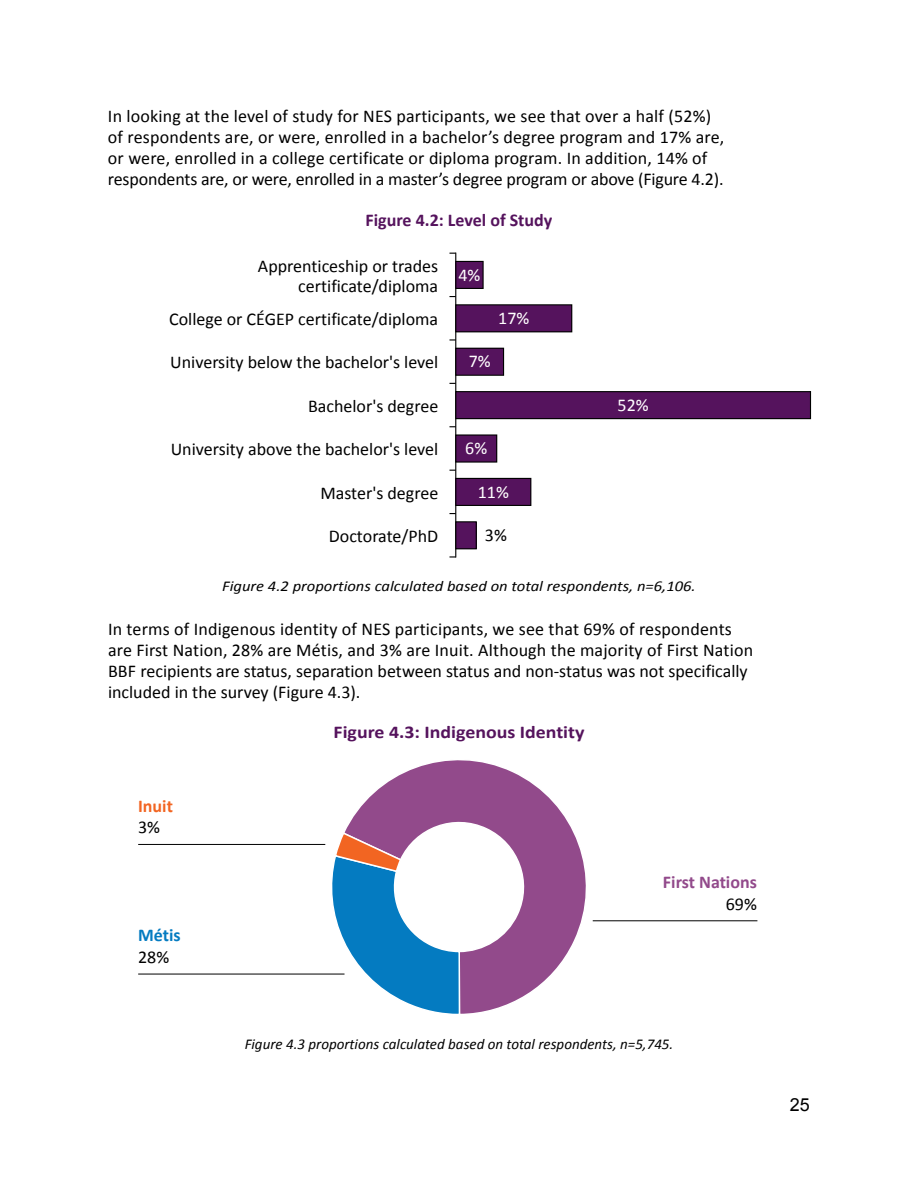
<style>
.page{position:relative;width:918px;height:1188px;background:#fff}
.page>*{position:absolute;margin:0;border:0;box-sizing:border-box;transform-origin:0 0}
.t1{font:18px/21px "Calibri";color:#000}
.t2{font:700 18px "Calibri";color:#55135d;scale:1.11 1}
.t3{font:700 18px "Calibri";color:#55135d}
.t4{font:18px "Calibri";color:#fff}
.t5{font:700 18px "Calibri";color:#924a8b}
.t6{font:700 18px "Calibri";color:#f26522}
.t7{font:700 18px "Calibri";color:#047bc1}
.t8{font:18px "Arial";color:#000}
.t9{font:italic 15px "Calibri";color:#000;scale:1.11 1}
.t10{font:italic 15px "Calibri";color:#000}
</style>
<div class="page">
<hr style="left:138px;top:844px;width:187px;height:1px;background:#000">
<hr style="left:138px;top:974px;width:207px;height:1px;background:#000">
<hr style="left:593px;top:920px;width:164px;height:1px;background:#000">
<svg style="left:345px;top:760px;width:261px;height:254px"></svg>
<svg style="left:321px;top:831px;width:140px;height:183px"></svg>
<svg style="left:449px;top:339px;width:6px;height:2px"></svg>
<svg style="left:449px;top:556px;width:6px;height:2px"></svg>
<hr style="left:455px;top:253px;width:1px;height:305px;background:#000">
<div style="left:456px;top:261px;width:27px;height:27px;background:#55135d"></div>
<div style="left:455px;top:261px;width:29px;height:28px;border:1px solid #000"></div>
<div style="left:456px;top:435px;width:41px;height:27px;background:#55135d"></div>
<div style="left:455px;top:434px;width:42px;height:29px;border:1px solid #000"></div>
<div style="left:456px;top:478px;width:75px;height:27px;background:#55135d"></div>
<div style="left:455px;top:478px;width:76px;height:28px;border:1px solid #000"></div>
<div style="left:456px;top:522px;width:20px;height:27px;background:#55135d"></div>
<div style="left:455px;top:521px;width:22px;height:28px;border:1px solid #000"></div>
<div style="left:456px;top:392px;width:355px;height:27px;background:#55135d"></div>
<div style="left:455px;top:391px;width:356px;height:28px;border:1px solid #000"></div>
<div style="left:456px;top:348px;width:48px;height:27px;background:#55135d"></div>
<div style="left:455px;top:348px;width:49px;height:28px;border:1px solid #000"></div>
<div style="left:456px;top:305px;width:116px;height:27px;background:#55135d"></div>
<div style="left:455px;top:304px;width:117px;height:28px;border:1px solid #000"></div>
<p class="t1" style="left:108px;top:104px;width:618px">In looking at the level of study for NES participants, we see that over a half (52%) of respondents are, or were, enrolled in a bachelor’s degree program and 17% are, or were, enrolled in a college certificate or diploma program. In addition, 14% of respondents are, or were, enrolled in a master’s degree program or above (Figure 4.2).</p>
<p class="t3" style="left:366px;top:207px;width:188px">Figure 4.2: Level of Study</p>
<p class="t1" style="left:258px;top:256px;width:182px;line-height:19.5px;text-align:right">Apprenticeship or trades certificate/diploma</p>
<p class="t1" style="left:169px;top:307px;width:271px">College or CÉGEP certificate/diploma</p>
<p class="t1" style="left:170px;top:351px;width:269px">University below the bachelor's level</p>
<p class="t1" style="left:308px;top:394px;width:132px">Bachelor's degree</p>
<p class="t1" style="left:171px;top:438px;width:269px">University above the bachelor's level</p>
<p class="t1" style="left:320px;top:481px;width:119px">Master's degree</p>
<p class="t1" style="left:329px;top:525px;width:111px">Doctorate/PhD</p>
<p class="t4" style="left:458px;top:263px;width:23px">4%</p>
<p class="t4" style="left:498px;top:307px;width:33px">17%</p>
<p class="t4" style="left:469px;top:350px;width:23px">7%</p>
<p class="t4" style="left:465px;top:437px;width:23px">6%</p>
<p class="t4" style="left:478px;top:480px;width:33px">11%</p>
<p class="t1" style="left:485px;top:524px;width:23px">3%</p>
<p class="t4" style="left:618px;top:394px;width:33px">52%</p>
<p class="t9" style="left:222px;top:576px;width:428px">Figure 4.2 proportions calculated based on total respondents, n=6,106.</p>
<p class="t1" style="left:108px;top:618px;width:647px">In terms of Indigenous identity of NES participants, we see that 69% of respondents are First Nation, 28% are Métis, and 3% are Inuit. Although the majority of First Nation BBF recipients are status, separation between status and non-status was not specifically included in the survey (Figure 4.3).</p>
<p class="t2" style="left:334px;top:719px;width:227px">Figure 4.3: Indigenous Identity</p>
<p class="t6" style="left:138px;top:793px;width:36px">Inuit</p>
<p class="t1" style="left:138px;top:816px;width:23px">3%</p>
<p class="t7" style="left:138px;top:923px;width:44px">Métis</p>
<p class="t1" style="left:138px;top:946px;width:33px">28%</p>
<p class="t5" style="left:663px;top:870px;width:95px">First Nations</p>
<p class="t1" style="left:726px;top:893px;width:33px">69%</p>
<p class="t10" style="left:245px;top:1035px;width:430px">Figure 4.3 proportions calculated based on total respondents, n=5,745.</p>
<p class="t8" style="left:790px;top:1093px;width:22px">25</p>
</div>
